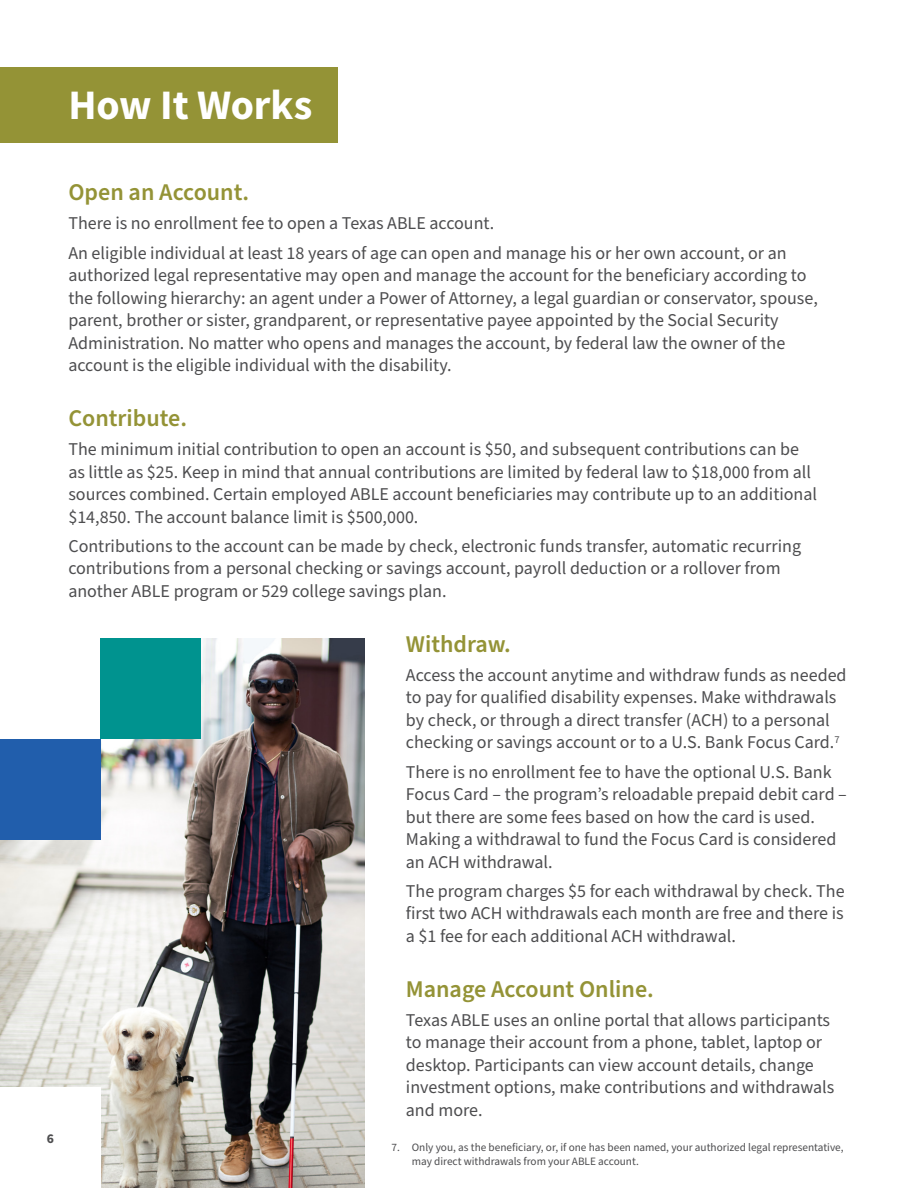
<style>
.page{position:relative;width:918px;height:1188px;background:#fff}
.page>*{position:absolute;margin:0;border:0;box-sizing:border-box;transform-origin:0 0}
.t1{font:42px "Source Sans Variable";letter-spacing:-.005em;color:#fff}
.t2{font:600 24px "Source Sans Pro";color:#949336}
.t3{font:18px/22.5px "Source Sans Pro";color:#4d4d4f}
.t4{font:700 13.5px "Source Sans Pro";color:#4d4d4f}
.t5{font:11.25px/13.5px "Source Sans Pro";color:#4d4d4f}
</style>
<div class="page">
<img style="left:0;top:639px;width:364px;height:549px">
<div style="left:0;top:639px;width:101px;height:100px;background:#fff"></div>
<div style="left:101px;top:639px;width:100px;height:100px;background:#00938f"></div>
<div style="left:0;top:739px;width:101px;height:101px;background:#215eac"></div>
<div style="left:0;top:68px;width:338px;height:75px;background:#949336"></div>
<div style="left:0;top:1087px;width:101px;height:101px;background:#fff"></div>
<h1 class="t1" style="left:68px;top:80px;width:246px">How It Works</h1>
<p class="t4" style="left:47px;top:1129px;width:9px">6</p>
<h2 class="t2" style="left:68px;top:176px;width:182px">Open an Account.</h2>
<p class="t3" style="left:68px;top:209px;width:720px;line-height:29.2px">There is no enrollment fee to open a Texas ABLE account.<br>An eligible individual at least 18 years of age can open and manage his or her own account, or an</p>
<p class="t3" style="left:68px;top:265px;width:751px">authorized legal representative may open and manage the account for the beneficiary according to the following hierarchy: an agent under a Power of Attorney, a legal guardian or conservator, spouse, parent, brother or sister, grandparent, or representative payee appointed by the Social Security Administration. No matter who opens and manages the account, by federal law the owner of the account is the eligible individual with the disability.</p>
<h2 class="t2" style="left:68px;top:402px;width:120px">Contribute.</h2>
<p class="t3" style="left:68px;top:439px;width:750px">The minimum initial contribution to open an account is $50, and subsequent contributions can be as little as $25. Keep in mind that annual contributions are limited by federal law to $18,000 from all sources combined. Certain employed ABLE account beneficiaries may contribute up to an additional $14,850. The account balance limit is $500,000.</p>
<p class="t3" style="left:68px;top:535px;width:734px">Contributions to the account can be made by check, electronic funds transfer, automatic recurring contributions from a personal checking or savings account, payroll deduction or a rollover from another ABLE program or 529 college savings plan.</p>
<h2 class="t2" style="left:406px;top:628px;width:107px">Withdraw.</h2>
<p class="t3" style="left:406px;top:664px;width:442px">Access the account anytime and withdraw funds as needed to pay for qualified disability expenses. Make withdrawals by check, or through a direct transfer (ACH) to a personal checking or savings account or to a U.S. Bank Focus Card.<sup>7</sup></p>
<p class="t3" style="left:406px;top:761px;width:443px">There is no enrollment fee to have the optional U.S. Bank Focus Card – the program’s reloadable prepaid debit card – but there are some fees based on how the card is used.<br>Making a withdrawal to fund the Focus Card is considered an ACH withdrawal.</p>
<p class="t3" style="left:406px;top:880px;width:440px;text-align:justify">The program charges $5 for each withdrawal by check. The first two ACH withdrawals each month are free and there is a $1 fee for each additional ACH withdrawal.</p>
<h2 class="t2" style="left:406px;top:973px;width:250px">Manage Account Online.</h2>
<p class="t3" style="left:406px;top:1009px;width:430px">Texas ABLE uses an online portal that allows participants to manage their account from a phone, tablet, laptop or desktop. Participants can view account details, change investment options, make contributions and withdrawals and more.</p>
<p class="t5" style="left:412px;top:1141px;width:433px;text-indent:-20px">7. Only you, as the beneficiary, or, if one has been named, your authorized legal representative, may direct withdrawals from your ABLE account.</p>
</div>
